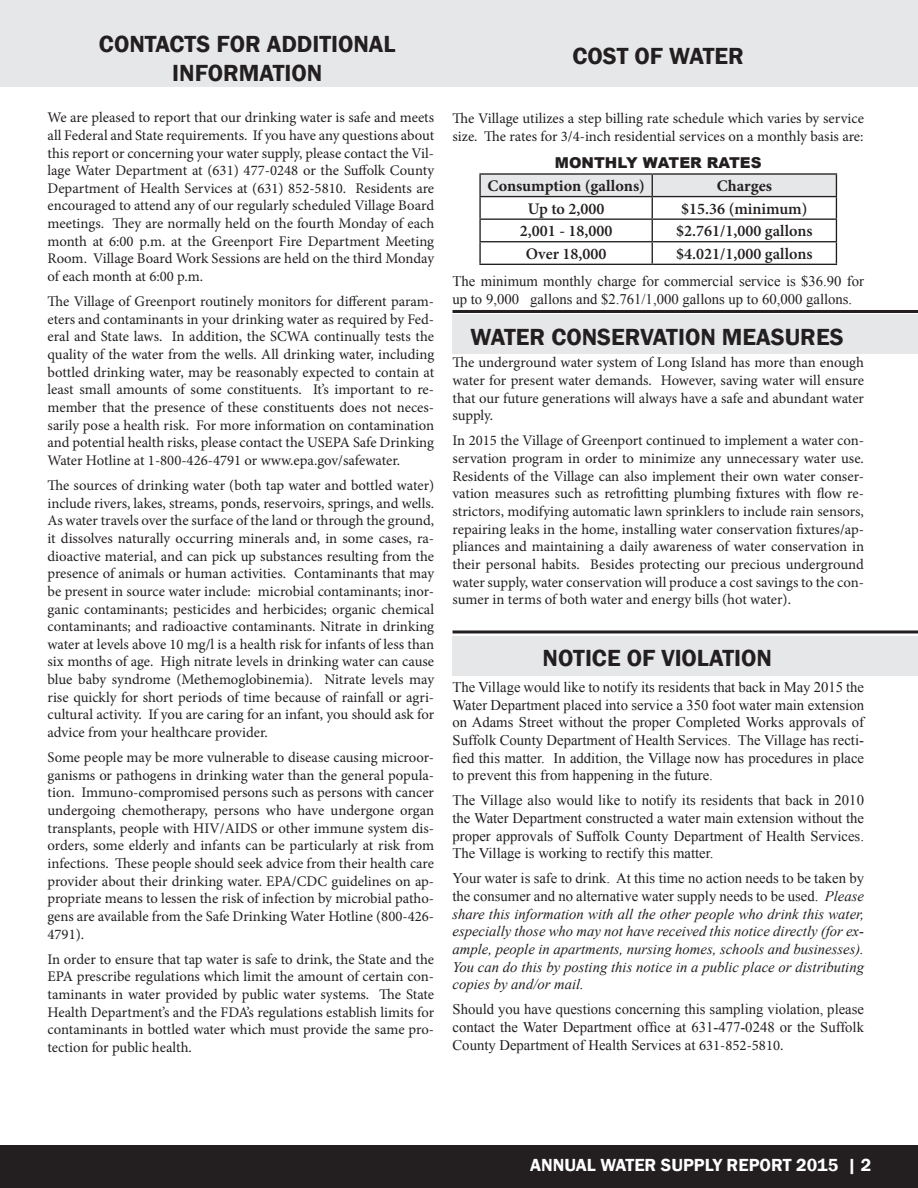
<style>
.page{position:relative;width:918px;height:1188px;background:#fff}
.page>*{position:absolute;margin:0;border:0;box-sizing:border-box;transform-origin:0 0}
.t1{font:600 24px/28.8px "Franklin Gothic";color:#231f20;text-align:center}
.t2{font:600 18px "Franklin Gothic";color:#fff}
.t3{font:600 16.2px "Minion Pro";color:#231f20}
.t4{font:700 16.2px "Minion Pro";color:#231f20}
.t5{font:900 15px "Arial";color:#231f20}
.t6{font:14.7px/17.7px "Minion Pro";color:#231f20;text-align:justify}
.t7{font:14.7px/17.7px "Times New Roman";color:#231f20;text-align:justify}
.t8{font:italic 14.7px/17.7px "Times New Roman";color:#231f20;text-align:justify}
.s1{font-style:normal}
.s2{font-family:"Minion Pro"}
</style>
<div class="page">
<div style="left:0;top:1145px;width:918px;height:43px;background:#231f20"></div>
<hr style="left:479px;top:173px;width:173px;height:2px;background:#231f20">
<hr style="left:479px;top:175px;width:2px;height:21px;background:#231f20">
<hr style="left:652px;top:173px;width:185px;height:2px;background:#231f20">
<hr style="left:479px;top:196px;width:173px;height:1px;background:#231f20">
<hr style="left:479px;top:197px;width:2px;height:21px;background:#231f20">
<hr style="left:479px;top:218px;width:173px;height:2px;background:#231f20">
<hr style="left:479px;top:220px;width:2px;height:21px;background:#231f20">
<hr style="left:479px;top:241px;width:173px;height:1px;background:#231f20">
<hr style="left:479px;top:242px;width:2px;height:22px;background:#231f20">
<svg style="left:480px;top:174px;width:357px;height:90px"></svg>
<hr style="left:479px;top:264px;width:173px;height:1px;background:#231f20">
<hr style="left:652px;top:264px;width:185px;height:1px;background:#231f20">
<div style="left:0;top:0;width:918px;height:86px;background:#e6e7e9"></div>
<div style="left:453px;top:314px;width:465px;height:40px;background:#e6e7e9"></div>
<hr style="left:453px;top:310px;width:465px;height:3px;background:#231f20">
<hr style="left:453px;top:630px;width:465px;height:3px;background:#231f20">
<div style="left:453px;top:636px;width:465px;height:40px;background:#e6e7e9"></div>
<h1 class="t1" style="left:99px;top:30px;width:298px">CONTACTS FOR ADDITIONAL<br>INFORMATION</h1>
<p class="t6" style="left:48px;top:109px;width:388px">We are pleased to report that our drinking water is safe and meets all Federal and State requirements. If you have any questions about this report or concerning your water supply, please contact the Vil&shy;lage Water Department at (631) 477-0248 or the Suffolk County Department of Health Services at (631) 852-5810. Residents are encouraged to attend any of our regularly scheduled Village Board meetings. They are normally held on the fourth Monday of each month at 6:00 p.m. at the Greenport Fire Department Meeting Room. Village Board Work Sessions are held on the third Monday of each month at 6:00 p.m.</p>
<p class="t6" style="left:48px;top:293px;width:388px">The Village of Greenport routinely monitors for different param&shy;eters and contaminants in your drinking water as required by Fed&shy;eral and State laws. In addition, the SCWA continually tests the quality of the water from the wells. All drinking water, including bottled drinking water, may be reasonably expected to contain at least small amounts of some constituents. It’s important to re&shy;member that the presence of these constituents does not neces&shy;sarily pose a health risk. For more information on contamination and potential health risks, please contact the USEPA Safe Drinking Water Hotline at 1-800-426-4791 or www.epa.gov/safewater.</p>
<p class="t6" style="left:48px;top:477px;width:388px">The sources of drinking water (both tap water and bottled water) include rivers, lakes, streams, ponds, reservoirs, springs, and wells.<br>As water travels over the surface of the land or through the ground, it dissolves naturally occurring minerals and, in some cases, ra&shy;dioactive material, and can pick up substances resulting from the presence of animals or human activities. Contaminants that may be present in source water include: microbial contaminants; inor&shy;ganic contaminants; pesticides and herbicides; organic chemical contaminants; and radioactive contaminants. Nitrate in drinking water at levels above 10 mg/l is a health risk for infants of less than six months of age. High nitrate levels in drinking water can cause blue baby syndrome (Methemoglobinemia). Nitrate levels may rise quickly for short periods of time because of rainfall or agri&shy;cultural activity. If you are caring for an infant, you should ask for advice from your healthcare provider.</p>
<p class="t6" style="left:48px;top:749px;width:388px">Some people may be more vulnerable to disease causing microor&shy;ganisms or pathogens in drinking water than the general popula&shy;tion. Immuno-compromised persons such as persons with cancer undergoing chemotherapy, persons who have undergone organ transplants, people with HIV/AIDS or other immune system dis&shy;orders, some elderly and infants can be particularly at risk from infections. These people should seek advice from their health care provider about their drinking water. EPA/CDC guidelines on ap&shy;propriate means to lessen the risk of infection by microbial patho&shy;gens are available from the Safe Drinking Water Hotline (800-426- 4791).</p>
<p class="t6" style="left:48px;top:950px;width:388px">In order to ensure that tap water is safe to drink, the State and the EPA prescribe regulations which limit the amount of certain con&shy;taminants in water provided by public water systems. The State Health Department’s and the FDA’s regulations establish limits for contaminants in bottled water which must provide the same pro&shy;tection for public health.</p>
<h1 class="t1" style="left:572px;top:42px;width:173px">COST OF WATER</h1>
<p class="t6" style="left:453px;top:110px;width:413px">The Village utilizes a step billing rate schedule which varies by service size. The rates for 3/4-inch residential services on a monthly basis are:</p>
<p class="t5" style="left:555px;top:152px;width:208px">MONTHLY WATER RATES</p>
<p class="t4" style="left:487px;top:175px;width:159px">Consumption (gallons)</p>
<p class="t4" style="left:717px;top:175px;width:57px">Charges</p>
<p class="t3" style="left:528px;top:197px;width:78px">Up to 2,000</p>
<p class="t3" style="left:681px;top:197px;width:128px">$15.36 (minimum)</p>
<p class="t3" style="left:520px;top:220px;width:94px">2,001 - 18,000</p>
<p class="t3" style="left:676px;top:220px;width:138px">$2.761/1,000 gallons</p>
<p class="t3" style="left:526px;top:243px;width:82px">Over 18,000</p>
<p class="t3" style="left:676px;top:243px;width:138px">$4.021/1,000 gallons</p>
<p class="t7" style="left:453px;top:272px;width:413px">The minimum monthly charge for commercial service is $36.90 for up to 9,000 gallons and $2.761/1,000 gallons up to 60,000 gallons.</p>
<h1 class="t1" style="left:471px;top:322px;width:375px">WATER CONSERVATION MEASURES</h1>
<p class="t6" style="left:453px;top:354px;width:413px">The underground water system of Long Island has more than enough water for present water demands. However, saving water will ensure that our future generations will always have a safe and abundant water supply.</p>
<p class="t6" style="left:453px;top:432px;width:413px">In 2015 the Village of Greenport continued to implement a water con&shy;servation program in order to minimize any unnecessary water use.<br>Residents of the Village can also implement their own water conser&shy;vation measures such as retrofitting plumbing fixtures with flow re&shy;strictors, modifying automatic lawn sprinklers to include rain sensors, repairing leaks in the home, installing water conservation fixtures/ap&shy;pliances and maintaining a daily awareness of water conservation in their personal habits. Besides protecting our precious underground water supply, water conservation will produce a cost savings to the con&shy;sumer in terms of both water and energy bills (hot water).</p>
<h1 class="t1" style="left:543px;top:644px;width:231px">NOTICE OF VIOLATION</h1>
<p class="t7" style="left:453px;top:678px;width:413px">The Village would like to notify its residents that back in May 2015 the Water Department placed into service a 350 foot water main extension on Adams Street without the proper Completed Works approvals of Suffolk County Department of Health Services. The Village has recti&shy;fied this matter. In addition, the Village now has procedures in place to prevent this from happening in the future.</p>
<p class="t7" style="left:453px;top:791px;width:413px">The Village also would like to notify its residents that back in 2010 the Water Department constructed a water main extension without the proper approvals of Suffolk County Department of Health Services.<br>The Village is working to rectify this matter.</p>
<p class="t8" style="left:453px;top:869px;width:413px"><span class="s1">Your water is safe to drink. At this time no action needs to be taken by the consumer and no alternative water supply needs to be used.</span> Please share this information with all the other people who drink this water, especially those who may not have received this notice directly (for ex&shy;ample, people in apartments, nursing homes, schools and businesses).<br>You can do this by posting this notice in a public place or distributing copies by and/or mail.</p>
<p class="t7" style="left:453px;top:1000px;width:413px">Should you have questions concerning this sampling violation, please contact the Water Department office at 631-477-0248 or the Suffolk County Department of Health Services at <span class="s2">631-852-5810.</span></p>
<p class="t2" style="left:530px;top:1154px;width:343px">ANNUAL WATER SUPPLY REPORT 2015 | 2</p>
</div>
